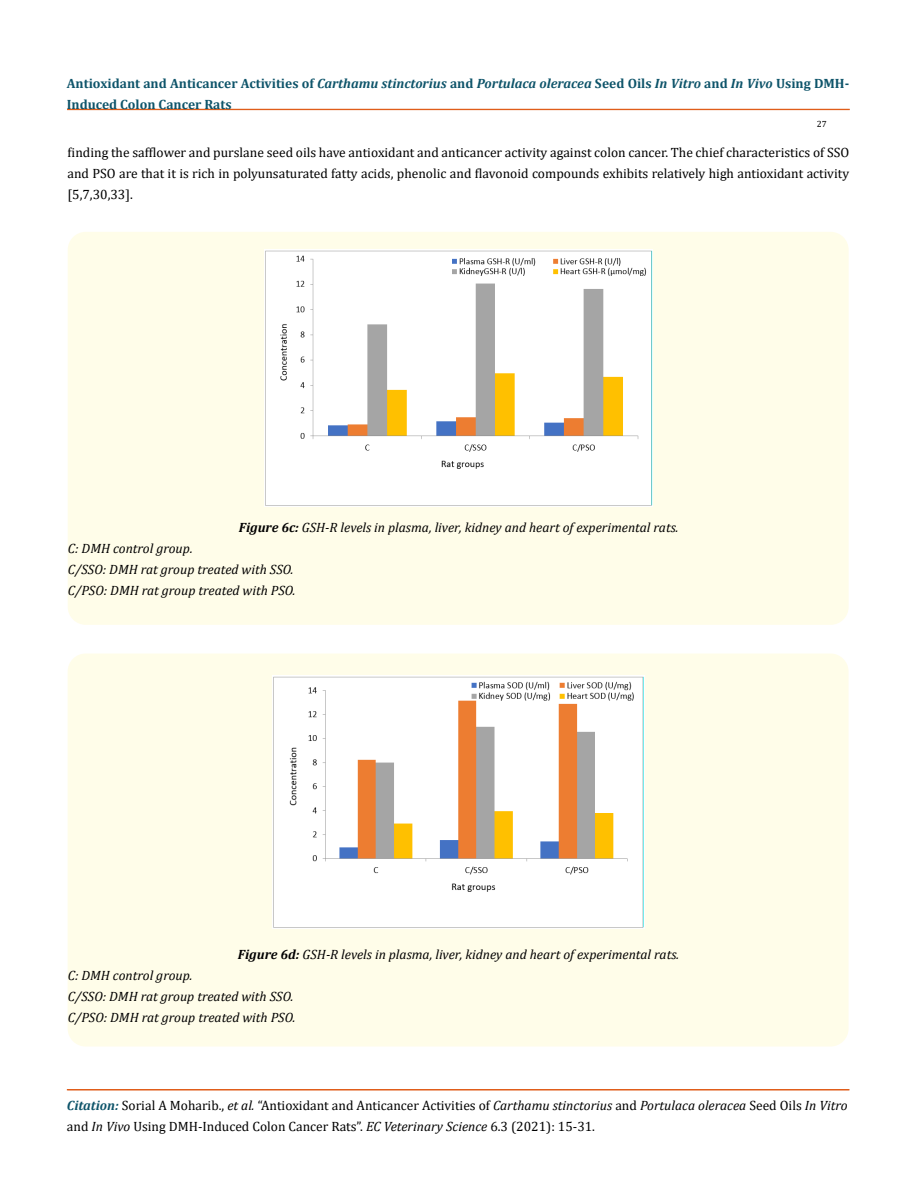
<style>
.page{position:relative;width:917px;height:1190px;background:#fff}
.page>*{position:absolute;margin:0;border:0;box-sizing:border-box;transform-origin:0 0}
.t1{font:13.5px/21px "Cambria";color:#000}
.t2{font:italic 13.5px/21px "Cambria";color:#000}
.t3{font:700 13.5px/21px "Cambria";color:#0e546a}
.t4{font:9px "Cambria";color:#000}
.s1{font-style:italic}
.s2{font-weight:700}
.s3{font-weight:700;font-style:italic;color:#0e546a}
</style>
<div class="page">
<div style="left:67px;top:109px;width:782px;height:1px;border:1px solid #e05d1a"></div>
<div style="left:67px;top:1089px;width:782px;height:1px;border:1px solid #e05d1a"></div>
<div style="left:68px;top:232px;width:780px;height:393px;background:#fffde9;border-radius:18px"></div>
<img style="left:264px;top:249px;width:388px;height:257px">
<div style="left:68px;top:653px;width:780px;height:393px;background:#fffde9;border-radius:18px"></div>
<img style="left:272px;top:675px;width:372px;height:253px">
<p class="t3" style="left:67px;top:72px;width:784px">Antioxidant and Anticancer Activities of <span class="s1">Carthamu stinctorius</span> and <span class="s1">Portulaca oleracea</span> Seed Oils <span class="s1">In Vitro</span> and <span class="s1">In Vivo</span> Using DMH-<br>Induced Colon Cancer Rats</p>
<p class="t4" style="left:816px;top:118px;width:11px">27</p>
<p class="t1" style="left:68px;top:142px;width:783px;text-align:justify">finding the safflower and purslane seed oils have antioxidant and anticancer activity against colon cancer. The chief characteristics of SSO and PSO are that it is rich in polyunsaturated fatty acids, phenolic and flavonoid compounds exhibits relatively high antioxidant activity [5,7,30,33].</p>
<p class="t2" style="left:239px;top:517px;width:441px"><span class="s2">Figure 6c:</span> GSH-R levels in plasma, liver, kidney and heart of experimental rats.</p>
<p class="t2" style="left:68px;top:538px;width:229px">C: DMH control group.<br>C/SSO: DMH rat group treated with SSO.<br>C/PSO: DMH rat group treated with PSO.</p>
<p class="t2" style="left:238px;top:943px;width:443px"><span class="s2">Figure 6d:</span> GSH-R levels in plasma, liver, kidney and heart of experimental rats.</p>
<p class="t2" style="left:68px;top:964px;width:229px">C: DMH control group.<br>C/SSO: DMH rat group treated with SSO.<br>C/PSO: DMH rat group treated with PSO.</p>
<p class="t1" style="left:67px;top:1094px;width:782px"><span class="s3">Citation:</span> Sorial A Moharib., <span class="s1">et al.</span> “Antioxidant and Anticancer Activities of <span class="s1">Carthamu stinctorius</span> and <span class="s1">Portulaca oleracea</span> Seed Oils <span class="s1">In Vitro </span>and <span class="s1">In Vivo</span> Using DMH-Induced Colon Cancer Rats”. <span class="s1">EC Veterinary Science</span> 6.3 (2021): 15-31.</p>
</div>
